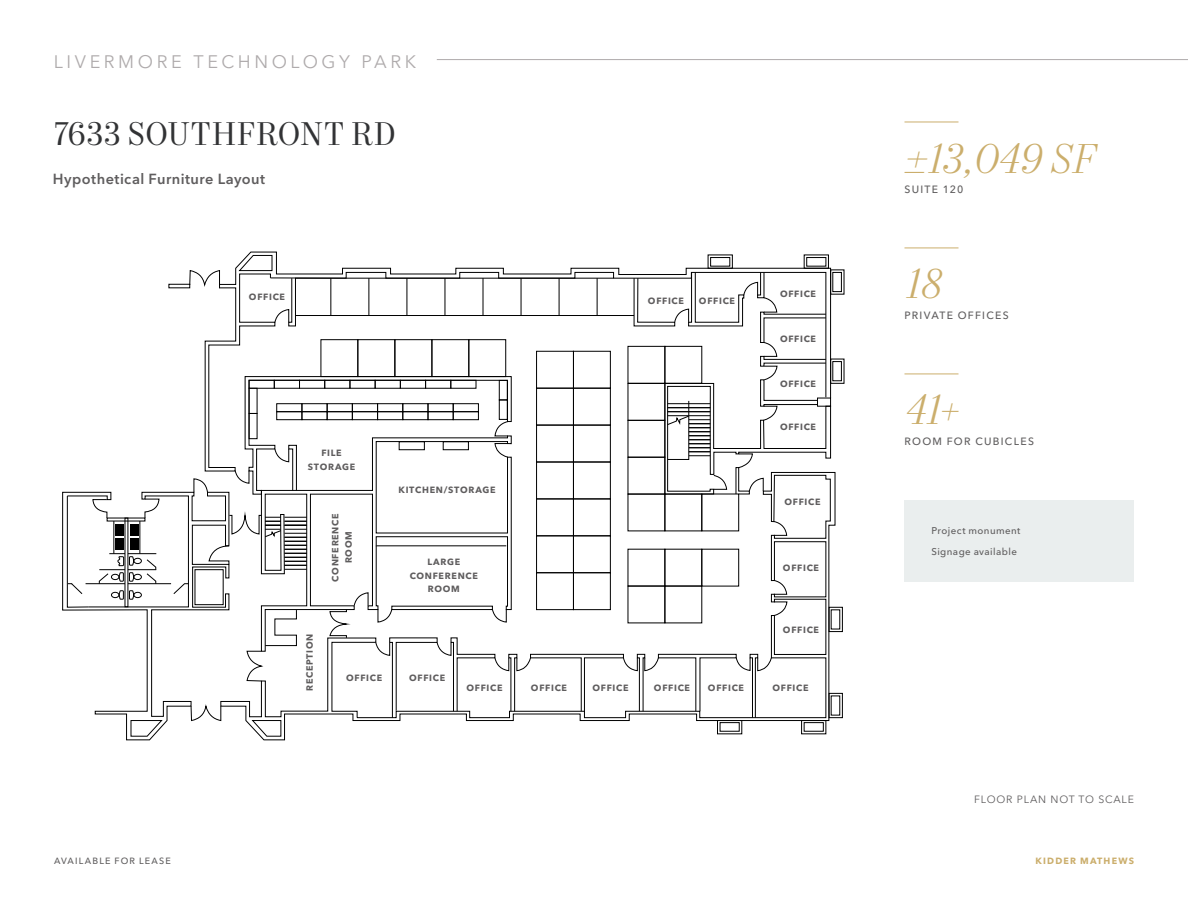
<style>
.page{position:relative;width:1188px;height:918px;background:#fff}
.page>*{position:absolute;margin:0;border:0;box-sizing:border-box;transform-origin:0 0}
.t1{font:italic 300 42px "Mort Modern 07";letter-spacing:-.015em;color:#cbae6c}
.t2{font:33px "Mort Modern 08";letter-spacing:.005em;color:#323335}
.t3{font:18px "Avenir Next LT Pro";letter-spacing:.2em;color:#afabac}
.t4{font:600 14.55px "Avenir Next LT Pro";letter-spacing:.03em;color:#5f5d5e}
.t5{font:500 10.5px "Avenir Next LT Pro";letter-spacing:.125em;color:#5f5d5e}
.t6{font:10.5px "Avenir Next LT Pro";letter-spacing:.08em;color:#5f5d5e}
.t7{font:500 9.75px/20.2px "Avenir Next LT Pro";letter-spacing:.04em;color:#5f5d5e}
.t8{font:700 9px/13.5px "Avenir Next LT Pro";letter-spacing:.08em;color:#5f5d5e;text-align:center}
.t9{font:500 9px "Avenir Next LT Pro";letter-spacing:.13em;color:#5f5d5e}
.t10{font:700 9px "Avenir Next LT Pro";letter-spacing:.13em;color:#cbae6c}
</style>
<div class="page">
<div style="left:829px;top:693px;width:14px;height:25px;border:1px solid #000"></div>
<div style="left:829px;top:607px;width:14px;height:25px;border:1px solid #000"></div>
<div style="left:833px;top:361px;width:9px;height:20px;border:1px solid #000"></div>
<div style="left:833px;top:272px;width:9px;height:20px;border:1px solid #000"></div>
<svg style="left:62px;top:255px;width:769px;height:485px"></svg>
<hr style="left:376px;top:546px;width:130px;height:1px;background:#000">
<div style="left:169px;top:284px;width:21px;height:4px;border:1px solid #000"></div>
<hr style="left:904px;top:122px;width:54px;height:1px;background:#cbae6c">
<hr style="left:904px;top:248px;width:54px;height:1px;background:#cbae6c">
<hr style="left:904px;top:374px;width:54px;height:1px;background:#cbae6c">
<div style="left:904px;top:500px;width:230px;height:82px;background:#eaeeee"></div>
<hr style="left:437px;top:59px;width:751px;height:1px;background:#afabac">
<h3 class="t3" style="left:54px;top:51px;width:364px">LIVERMORE TECHNOLOGY PARK</h3>
<h2 class="t2" style="left:54px;top:114px;width:344px">7633 SOUTHFRONT RD</h2>
<h3 class="t4" style="left:53px;top:170px;width:214px">Hypothetical Furniture Layout</h3>
<p class="t8" style="left:249px;top:290px;width:38px">OFFICE</p>
<p class="t8" style="left:308px;top:446px;width:49px">FILE<br>STORAGE</p>
<p class="t8" style="left:329px;top:582px;width:70px;rotate:-90deg">CONFERENCE<br>ROOM</p>
<p class="t8" style="left:303px;top:691px;width:59px;rotate:-90deg">RECEPTION</p>
<p class="t8" style="left:346px;top:671px;width:38px">OFFICE</p>
<p class="t8" style="left:399px;top:483px;width:99px">KITCHEN/STORAGE</p>
<p class="t8" style="left:410px;top:555px;width:70px">LARGE<br>CONFERENCE<br>ROOM</p>
<p class="t8" style="left:409px;top:671px;width:38px">OFFICE</p>
<p class="t8" style="left:648px;top:294px;width:38px">OFFICE</p>
<p class="t8" style="left:699px;top:294px;width:38px">OFFICE</p>
<p class="t8" style="left:780px;top:287px;width:38px">OFFICE</p>
<p class="t8" style="left:780px;top:332px;width:38px">OFFICE</p>
<p class="t8" style="left:780px;top:377px;width:38px">OFFICE</p>
<p class="t8" style="left:780px;top:421px;width:38px">OFFICE</p>
<p class="t8" style="left:784px;top:496px;width:38px">OFFICE</p>
<p class="t8" style="left:783px;top:562px;width:38px">OFFICE</p>
<p class="t8" style="left:783px;top:623px;width:38px">OFFICE</p>
<p class="t8" style="left:466px;top:681px;width:38px">OFFICE</p>
<p class="t8" style="left:531px;top:681px;width:38px">OFFICE</p>
<p class="t8" style="left:592px;top:681px;width:38px">OFFICE</p>
<p class="t8" style="left:654px;top:681px;width:38px">OFFICE</p>
<p class="t8" style="left:708px;top:681px;width:38px">OFFICE</p>
<p class="t8" style="left:772px;top:681px;width:38px">OFFICE</p>
<h1 class="t1" style="left:904px;top:133px;width:192px">±13,049 SF</h1>
<p class="t5" style="left:904px;top:183px;width:60px">SUITE 120</p>
<h1 class="t1" style="left:904px;top:259px;width:37px">18</h1>
<p class="t5" style="left:904px;top:309px;width:106px">PRIVATE OFFICES</p>
<h1 class="t1" style="left:904px;top:385px;width:57px">41+</h1>
<p class="t5" style="left:904px;top:435px;width:131px">ROOM FOR CUBICLES</p>
<p class="t7" style="left:932px;top:521px;width:91px">Project monument<br>Signage available</p>
<p class="t6" style="left:974px;top:793px;width:161px">FLOOR PLAN NOT TO SCALE</p>
<p class="t9" style="left:54px;top:855px;width:118px">AVAILABLE FOR LEASE</p>
<p class="t10" style="left:1036px;top:855px;width:100px">KIDDER MATHEWS</p>
</div>
